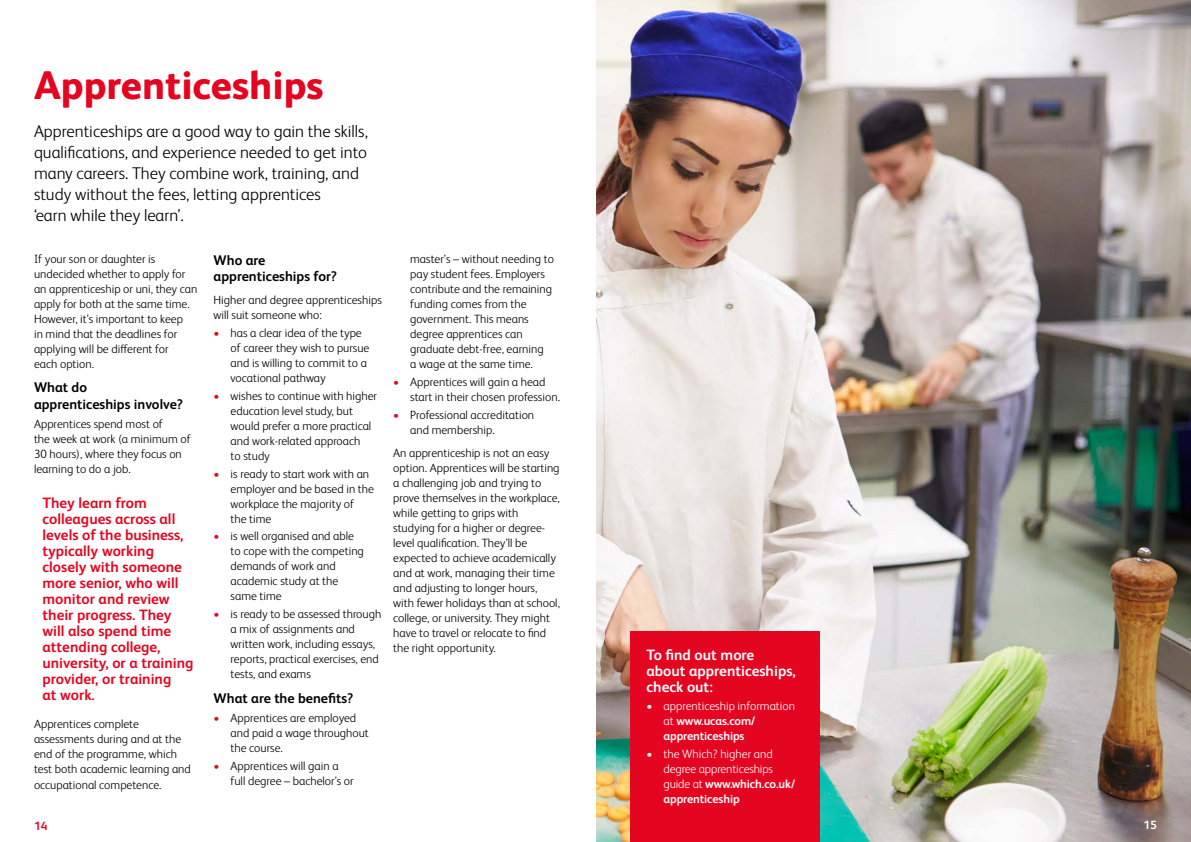
<style>
.page{position:relative;width:1191px;height:842px;background:#fff}
.page>*{position:absolute;margin:0;border:0;box-sizing:border-box;transform-origin:0 0}
.t1{font:800 40px "FS Albert Pro";color:#e40521}
.t2{font:300 17px/21px "FS Albert Pro";color:#000}
.t3{font:700 15px/16px "FS Albert Pro";color:#e40521}
.t4{font:700 15px/16px "FS Albert Pro";color:#fff}
.t5{font:700 14px/16px "FS Albert Pro";color:#000}
.t6{font:300 12px/15px "FS Albert Pro";color:#000}
.t7{font:300 12px/15px "FS Albert Pro";color:#fff}
.t8{font:700 12px "FS Albert Pro";color:#e40521}
.t9{font:700 12px "FS Albert Pro";color:#fff}
.s1{color:#e40521}
.s2{font-weight:700}
</style>
<div class="page">
<img style="left:596px;top:0;width:595px;height:842px">
<div style="left:629px;top:631px;width:190px;height:211px;background:#e40521"></div>
<h1 class="t1" style="left:34px;top:54px;width:291px">Apprenticeships</h1>
<h2 class="t2" style="left:34px;top:119px;width:335px">Apprenticeships are a good way to gain the skills, qualifications, and experience needed to get into many careers. They combine work, training, and study without the fees, letting apprentices<br>‘earn while they learn’.</h2>
<p class="t6" style="left:34px;top:251px;width:165px">If your son or daughter is undecided whether to apply for an apprenticeship or uni, they can apply for both at the same time.<br>However, it’s important to keep<br>in mind that the deadlines for applying will be different for<br>each option.</p>
<p class="t5" style="left:34px;top:379px;width:150px">What do apprenticeships involve?</p>
<p class="t6" style="left:34px;top:415px;width:158px">Apprentices spend most of<br>the week at work (a minimum of<br>30 hours), where they focus on learning to do a job.</p>
<p class="t5" style="left:214px;top:251px;width:125px">Who are apprenticeships for?</p>
<p class="t6" style="left:214px;top:292px;width:170px">Higher and degree apprenticeships will suit someone who:</p>
<p class="t6" style="left:231px;top:324px;width:140px;text-indent:-17px"><span class="s1">•</span> has a clear idea of the type of career they wish to pursue and is willing to commit to a vocational pathway</p>
<p class="t6" style="left:231px;top:387px;width:148px;text-indent:-17px"><span class="s1">•</span> wishes to continue with higher education level study, but would prefer a more practical and work-related approach<br>to study</p>
<p class="t6" style="left:231px;top:465px;width:145px;text-indent:-17px"><span class="s1">•</span> is ready to start work with an employer and be based in the workplace the majority of<br>the time</p>
<p class="t6" style="left:231px;top:528px;width:135px;text-indent:-17px"><span class="s1">•</span> is well organised and able to cope with the competing demands of work and academic study at the same time</p>
<p class="t6" style="left:231px;top:606px;width:152px;text-indent:-17px"><span class="s1">•</span> is ready to be assessed through a mix of assignments and written work, including essays, reports, practical exercises, end tests, and exams</p>
<p class="t5" style="left:214px;top:689px;width:141px">What are the benefits?</p>
<p class="t6" style="left:231px;top:710px;width:140px;text-indent:-17px"><span class="s1">•</span> Apprentices are employed and paid a wage throughout the course.</p>
<p class="t6" style="left:231px;top:757px;width:125px;text-indent:-17px"><span class="s1">•</span> Apprentices will gain a full degree – bachelor’s or</p>
<p class="t3" style="left:43px;top:494px;width:152px">They learn from colleagues across all levels of the business, typically working closely with someone more senior, who will monitor and review their progress. They will also spend time attending college, university, or a training provider, or training<br>at work.</p>
<p class="t6" style="left:34px;top:715px;width:158px">Apprentices complete assessments during and at the end of the programme, which test both academic learning and occupational competence.</p>
<p class="t6" style="left:410px;top:251px;width:145px">master’s – without needing to pay student fees. Employers contribute and the remaining funding comes from the government. This means degree apprentices can graduate debt-free, earning<br>a wage at the same time.</p>
<p class="t6" style="left:410px;top:373px;width:151px;text-indent:-17px"><span class="s1">•</span> Apprentices will gain a head start in their chosen profession.</p>
<p class="t6" style="left:410px;top:406px;width:125px;text-indent:-17px"><span class="s1">•</span> Professional accreditation and membership.</p>
<p class="t6" style="left:393px;top:445px;width:168px">An apprenticeship is not an easy option. Apprentices will be starting a challenging job and trying to prove themselves in the workplace, while getting to grips with studying for a higher or degree&shy;level qualification. They’ll be expected to achieve academically and at work, managing their time and adjusting to longer hours, with fewer holidays than at school, college, or university. They might have to travel or relocate to find the right opportunity.</p>
<p class="t8" style="left:34px;top:817px;width:15px">14</p>
<p class="t4" style="left:646px;top:646px;width:151px">To find out more about apprenticeships, check out:</p>
<p class="t7" style="left:663px;top:697px;width:133px;text-indent:-17px">• apprenticeship information at <span class="s2">www.ucas.com/ apprenticeships</span></p>
<p class="t7" style="left:663px;top:745px;width:133px;text-indent:-17px">• the Which? higher and degree apprenticeships guide at <span class="s2">www.which.co.uk/ apprenticeship</span></p>
<p class="t9" style="left:1143px;top:816px;width:15px">15</p>
</div>
